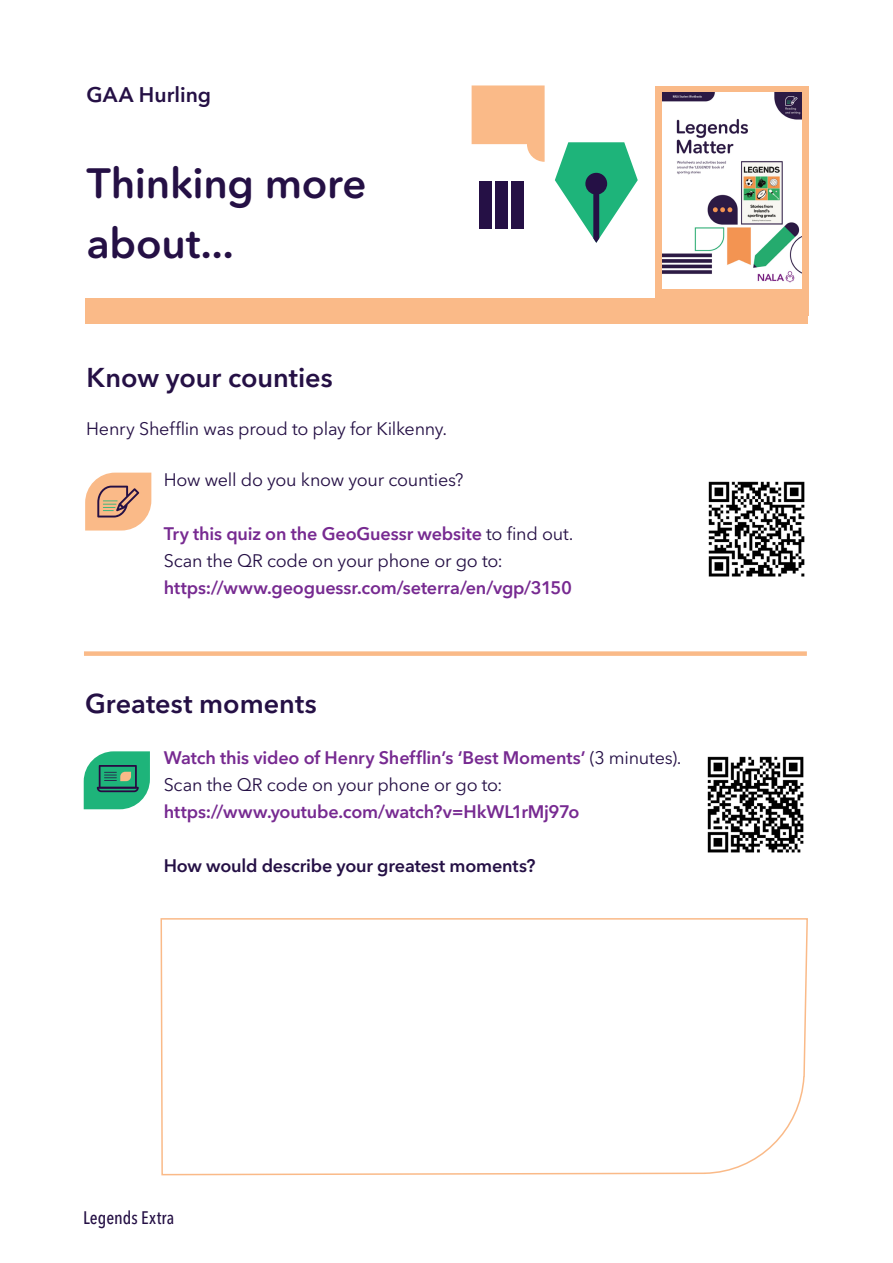
<style>
.page{position:relative;width:893px;height:1263px;background:#fff}
.page>*{position:absolute;margin:0;border:0;box-sizing:border-box;transform-origin:0 0}
.Heading_Purple{font:600 42px/60px "Avenir Next Rounded Pro";letter-spacing:-.005em;color:#251045}
.Body{font:600 27px "Avenir Next LT Pro";color:#251045}
.Body-2{font:600 21px "Avenir Next LT Pro";color:#251045}
.Body-3{font:600 18px/27px "Avenir Next LT Pro";letter-spacing:-.01em;color:#772a91}
.Body-4{font:18px "Avenir Next LT Pro";letter-spacing:-.015em;color:#251045}
.Body-5{font:600 18px "Avenir Next LT Pro";letter-spacing:-.01em;color:#251045}
.t1{font:500 condensed 18px "Avenir Next LT Pro";color:#251045}
.s1{font-weight:400;color:#251045}
</style>
<div class="page">
<div style="left:655px;top:86px;width:153px;height:229px;background:#faba88"></div>
<svg style="left:472px;top:85px;width:73px;height:77px"></svg>
<svg style="left:555px;top:142px;width:83px;height:101px"></svg>
<div style="left:480px;top:182px;width:12px;height:47px;background:#251045"></div>
<div style="left:496px;top:182px;width:12px;height:47px;background:#251045"></div>
<div style="left:511px;top:182px;width:12px;height:47px;background:#251045"></div>
<img style="left:663px;top:92px;width:139px;height:197px">
<div style="left:85px;top:298px;width:723px;height:26px;background:#faba88"></div>
<svg style="left:85px;top:473px;width:66px;height:57px"></svg>
<svg style="left:84px;top:751px;width:66px;height:58px"></svg>
<div style="left:84px;top:651px;width:723px;height:5px;background:#faba88"></div>
<svg style="left:160px;top:918px;width:648px;height:258px"></svg>
<img style="left:708px;top:481px;width:97px;height:96px">
<img style="left:707px;top:756px;width:97px;height:97px">
<p class="Body-2" style="left:87px;top:81px;width:126px">GAA Hurling</p>
<p class="Heading_Purple" style="left:87px;top:153px;width:281px">Thinking more about...</p>
<p class="Body" style="left:87px;top:361px;width:248px">Know your counties</p>
<p class="Body-4" style="left:86px;top:418px;width:362px">Henry Shefflin was proud to play for Kilkenny.</p>
<p class="Body-4" style="left:164px;top:469px;width:301px">How well do you know your counties?</p>
<p class="Body-3" style="left:164px;top:520px;width:411px">Try this quiz on the GeoGuessr website <span class="s1">to find out.</span></p>
<p class="Body-4" style="left:164px;top:550px;width:340px">Scan the QR code on your phone or go to:</p>
<p class="Body-3" style="left:164px;top:574px;width:410px">https://www.geoguessr.com/seterra/en/vgp/3150</p>
<p class="Body" style="left:85px;top:688px;width:233px">Greatest moments</p>
<p class="Body-3" style="left:164px;top:744px;width:519px">Watch this video of Henry Shefflin’s ‘Best Moments’ <span class="s1">(3 minutes).<br>Scan the QR code on your phone or go to:</span></p>
<p class="Body-3" style="left:164px;top:798px;width:417px">https://www.youtube.com/watch?v=HkWL1rMj97o</p>
<p class="Body-5" style="left:164px;top:855px;width:373px">How would describe your greatest moments?</p>
<p class="t1" style="left:83px;top:1207px;width:93px">Legends Extra</p>
</div>
